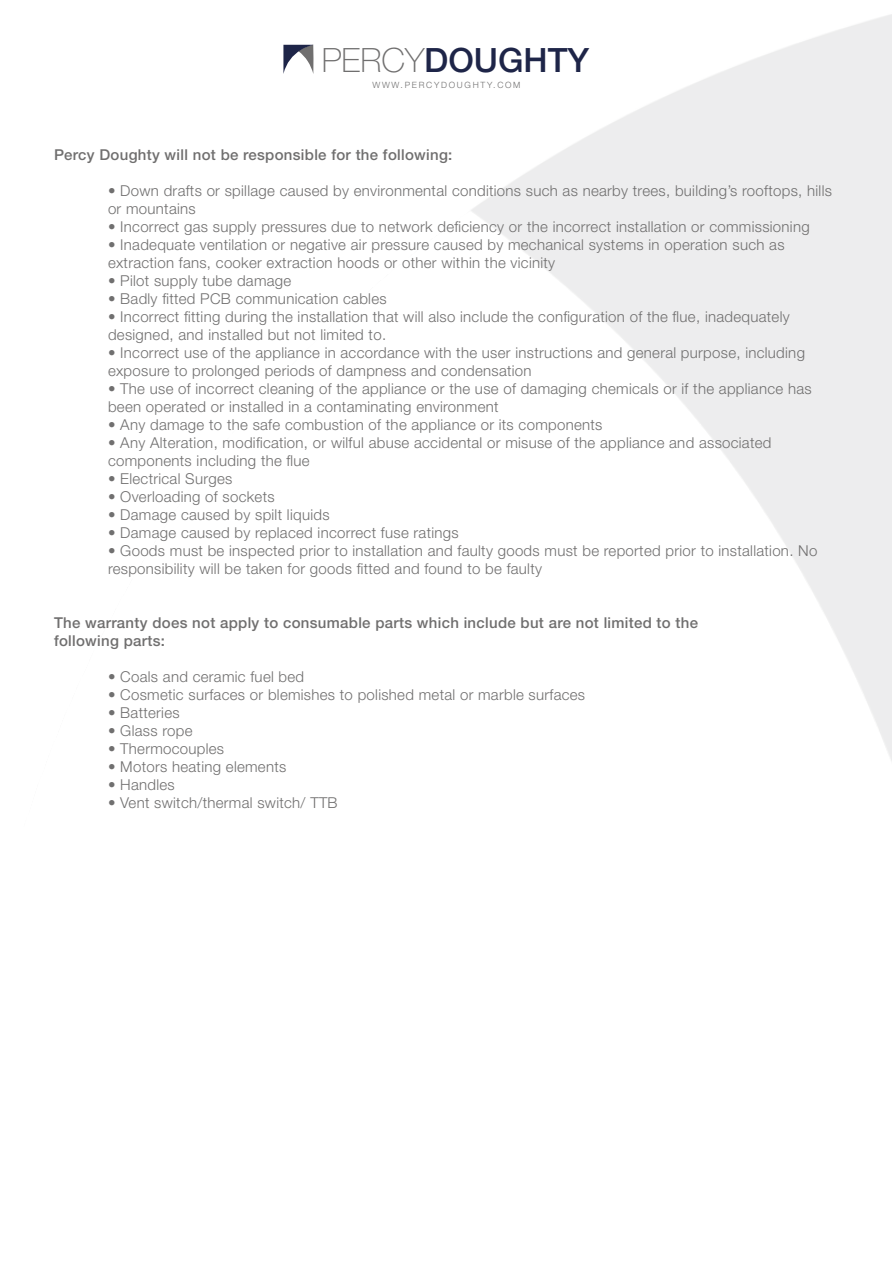
<style>
.page{position:relative;width:893px;height:1263px;background:#fff}
.page>*{position:absolute;margin:0;border:0;box-sizing:border-box;transform-origin:0 0}
.t1{font:500 33.45px "Helvetica Neue LT Std";color:#1e2548}
.t2{font:300 15px/18px "Helvetica Neue LT Std";letter-spacing:.02em;color:#706f6f}
.t3{font:500 15px/18px "Helvetica Neue LT Std";letter-spacing:.02em;color:#706f6f}
.t4{font:300 8.7px "Helvetica Neue LT Std";letter-spacing:.2em;color:#706f6f}
.s1{font-weight:100;color:#706f6f}
</style>
<div class="page">
<svg style="left:283px;top:45px;width:30px;height:29px"></svg>
<h1 class="t1" style="left:322px;top:40px;width:269px"><span class="s1">PERCY</span>DOUGHTY</h1>
<p class="t4" style="left:372px;top:80px;width:150px">WWW.PERCYDOUGHTY.COM</p>
<p class="t3" style="left:54px;top:145px;width:400px">Percy Doughty will not be responsible for the following:</p>
<p class="t2" style="left:108px;top:181px;width:725px">• Down drafts or spillage caused by environmental conditions such as nearby trees, building’s rooftops, hills or mountains</p>
<p class="t2" style="left:108px;top:217px;width:703px">• Incorrect gas supply pressures due to network deficiency or the incorrect installation or commissioning</p>
<p class="t2" style="left:108px;top:235px;width:678px">• Inadequate ventilation or negative air pressure caused by mechanical systems in operation such as extraction fans, cooker extraction hoods or other within the vicinity</p>
<p class="t2" style="left:108px;top:271px;width:185px">• Pilot supply tube damage</p>
<p class="t2" style="left:108px;top:289px;width:280px">• Badly fitted PCB communication cables</p>
<p class="t2" style="left:108px;top:307px;width:683px">• Incorrect fitting during the installation that will also include the configuration of the flue, inadequately designed, and installed but not limited to.</p>
<p class="t2" style="left:108px;top:343px;width:698px">• Incorrect use of the appliance in accordance with the user instructions and general purpose, including exposure to prolonged periods of dampness and condensation</p>
<p class="t2" style="left:108px;top:379px;width:705px">• The use of incorrect cleaning of the appliance or the use of damaging chemicals or if the appliance has been operated or installed in a contaminating environment</p>
<p class="t2" style="left:108px;top:415px;width:496px">• Any damage to the safe combustion of the appliance or its components</p>
<p class="t2" style="left:108px;top:433px;width:665px">• Any Alteration, modification, or wilful abuse accidental or misuse of the appliance and associated components including the flue</p>
<p class="t2" style="left:108px;top:469px;width:126px">• Electrical Surges</p>
<p class="t2" style="left:108px;top:487px;width:168px">• Overloading of sockets</p>
<p class="t2" style="left:108px;top:505px;width:223px">• Damage caused by spilt liquids</p>
<p class="t2" style="left:108px;top:523px;width:352px">• Damage caused by replaced incorrect fuse ratings</p>
<p class="t2" style="left:108px;top:541px;width:711px">• Goods must be inspected prior to installation and faulty goods must be reported prior to installation. No responsibility will be taken for goods fitted and found to be faulty</p>
<p class="t3" style="left:54px;top:613px;width:646px">The warranty does not apply to consumable parts which include but are not limited to the following parts:</p>
<p class="t2" style="left:108px;top:667px;width:198px">• Coals and ceramic fuel bed</p>
<p class="t2" style="left:108px;top:685px;width:479px">• Cosmetic surfaces or blemishes to polished metal or marble surfaces</p>
<p class="t2" style="left:108px;top:703px;width:73px">• Batteries</p>
<p class="t2" style="left:108px;top:721px;width:86px">• Glass rope</p>
<p class="t2" style="left:108px;top:739px;width:118px">• Thermocouples</p>
<p class="t2" style="left:108px;top:757px;width:180px">• Motors heating elements</p>
<p class="t2" style="left:108px;top:775px;width:68px">• Handles</p>
<p class="t2" style="left:108px;top:793px;width:231px">• Vent switch/thermal switch/ TTB</p>
</div>
